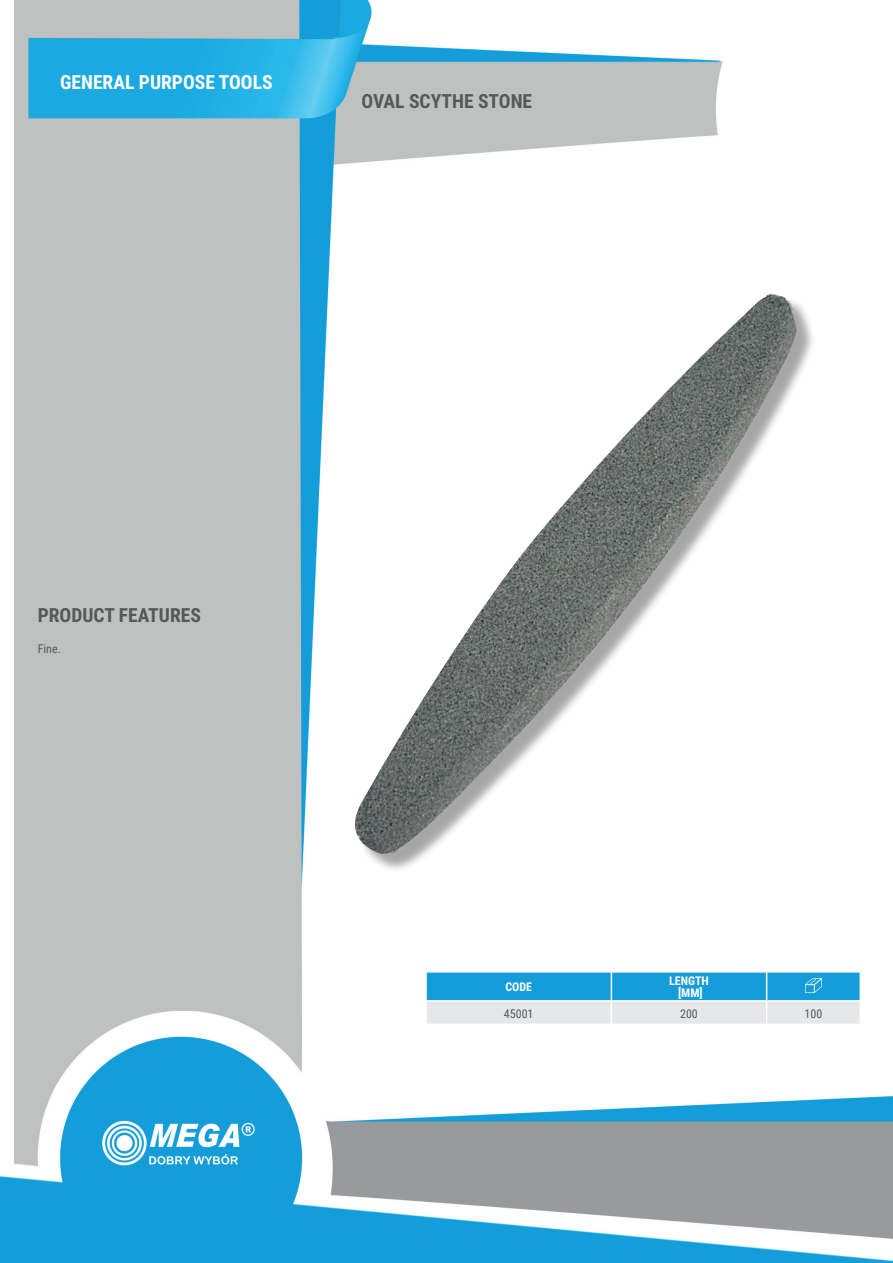
<style>
.page{position:relative;width:893px;height:1263px;background:#fff}
.page>*{position:absolute;margin:0;border:0;box-sizing:border-box;transform-origin:0 0}
.t1{font:700 19.5px "Roboto Condensed";color:#57585a}
.t2{font:700 19.5px "Roboto Condensed";color:#fff}
.t3{font:12px "Roboto Condensed";color:#57585a}
.t4{font:700 12px/12px "Roboto Condensed";color:#fff;text-align:center}
</style>
<div class="page">
<img style="left:0;top:0;width:893px;height:1263px">
<div style="left:358px;top:296px;width:458px;height:577px;background:#231f20;opacity:.4"></div>
<img style="left:348px;top:293px;width:450px;height:566px">
<hr style="left:425px;top:972px;width:2px;height:28px;background:#fff">
<hr style="left:425px;top:1002px;width:2px;height:22px;background:#fff">
<hr style="left:611px;top:971px;width:156px;height:1px;background:#fff">
<hr style="left:767px;top:971px;width:94px;height:1px;background:#fff">
<hr style="left:425px;top:971px;width:186px;height:1px;background:#fff">
<hr style="left:425px;top:1000px;width:186px;height:2px;background:#fff">
<hr style="left:425px;top:1024px;width:186px;height:1px;background:#fff">
<hr style="left:611px;top:1024px;width:156px;height:1px;background:#fff">
<hr style="left:767px;top:1024px;width:94px;height:1px;background:#fff">
<svg style="left:426px;top:972px;width:435px;height:52px;background:#7dc3e2"></svg>
<p class="t2" style="left:60px;top:69px;width:214px">GENERAL PURPOSE TOOLS</p>
<p class="t1" style="left:361px;top:88px;width:172px">OVAL SCYTHE STONE</p>
<p class="t1" style="left:38px;top:601px;width:165px">PRODUCT FEATURES</p>
<p class="t3" style="left:38px;top:640px;width:25px">Fine.</p>
<p class="t4" style="left:505px;top:980px;width:28px">CODE</p>
<p class="t4" style="left:669px;top:974px;width:41px">LENGTH [MM]</p>
<p class="t3" style="left:504px;top:1005px;width:31px">45001</p>
<p class="t3" style="left:680px;top:1005px;width:19px">200</p>
<p class="t3" style="left:805px;top:1005px;width:19px">100</p>
</div>
